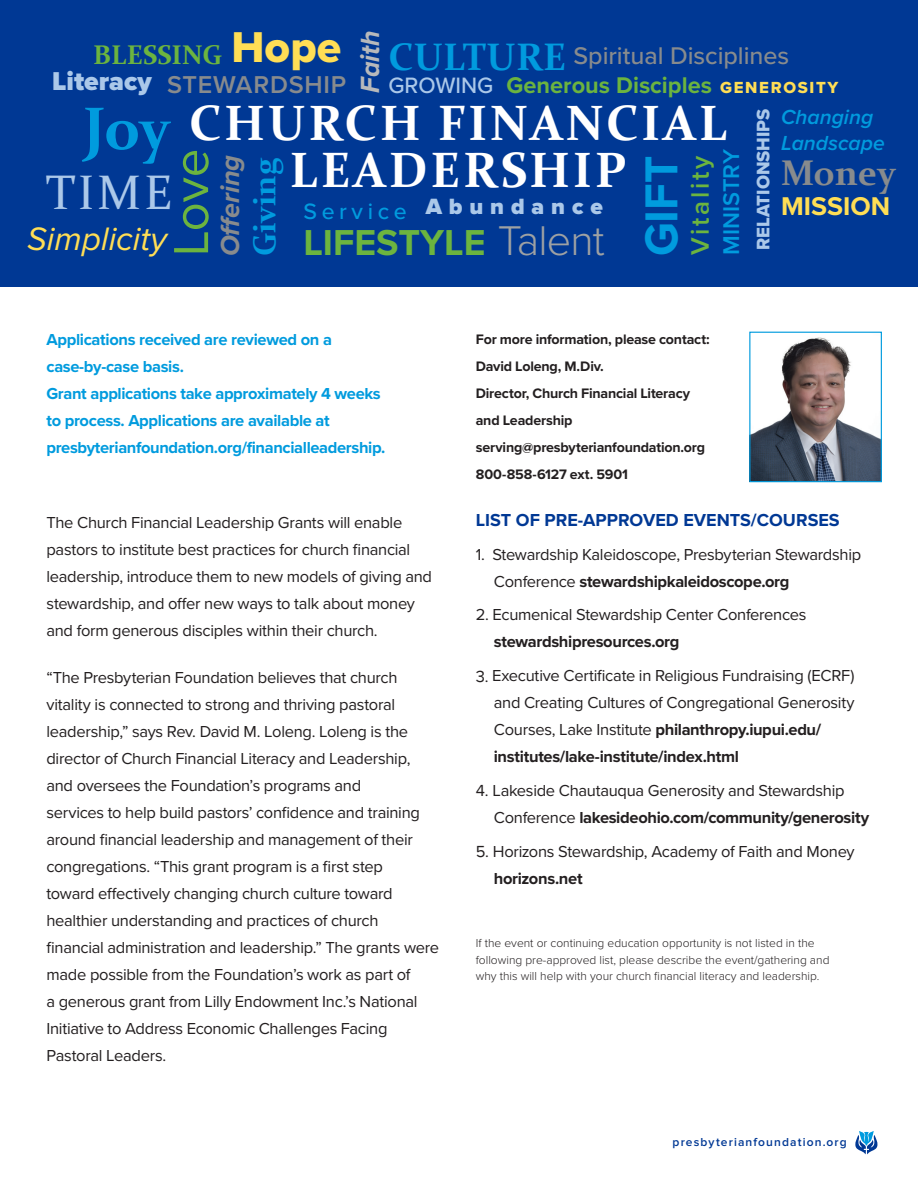
<style>
.page{position:relative;width:918px;height:1188px;background:#fff}
.page>*{position:absolute;margin:0;border:0;box-sizing:border-box;transform-origin:0 0}
.t1{font:700 60.45px "Constantia";color:#009bde}
.t2{font:51px "Proxima Nova";color:#6cb43f}
.t3{font:700 49.65px/47.1px "Constantia";letter-spacing:.05em;color:#fff;text-align:center}
.t4{font:48.45px "Constantia";color:#abc8e9}
.t5{font:700 47.85px "Proxima Nova";color:#009bde}
.t6{font:300 43.05px "Proxima Nova";letter-spacing:-.02em;color:#9ea1a3}
.t7{font:700 38.4px "Constantia";color:#009bde}
.t8{font:700 37.35px "Proxima Nova";color:#6cb43f}
.t9{font:700 35.7px "Constantia";color:#888b8d}
.t10{font:italic 33.75px "Proxima Nova";color:#ffde55}
.t11{font:700 31.8px "Constantia";color:#009bde}
.t12{font:italic 700 27.3px "Proxima Nova";color:#b7b9bb}
.t13{font:italic 700 27.15px "Proxima Nova";color:#888b8d}
.t14{font:700 27px "Constantia";color:#6cb43f}
.t15{font:700 26.55px "Proxima Nova";color:#ffde55}
.t16{font:600 26.25px "Proxima Nova";letter-spacing:.1em;color:#6cb43f}
.t17{font:600 25.2px "Proxima Nova";letter-spacing:.03em;color:#888b8d}
.t18{font:500 25.05px "Proxima Nova";color:#888b8d}
.t19{font:700 23.55px "Proxima Nova";color:#6cb43f}
.t20{font:600 23.55px "Proxima Nova";color:#009bde}
.t21{font:500 23.1px "Proxima Nova";letter-spacing:.2em;color:#009bde}
.t22{font:500 23.1px "Proxima Nova";color:#abc8e9}
.t23{font:900 22.95px "Proxima Nova";letter-spacing:.3em;color:#abc8e9}
.t24{font:italic 600 21.15px/25.3px "Proxima Nova";color:#009bde}
.t25{font:18.75px "Proxima Nova Extrabld";color:#abc8e9}
.t26{font:700 18px "Proxima Nova";color:#003894}
.t27{font:16.65px "Proxima Nova Extrabld";letter-spacing:.1em;color:#ffde55}
.t28{font:16.5px/27px "Proxima Nova";letter-spacing:-.02em;color:#231f20}
.t29{font:700 16.5px/27px "Proxima Nova";letter-spacing:-.02em;color:#009bde}
.t30{font:700 14.25px/27px "Proxima Nova";letter-spacing:-.015em;color:#231f20}
.t31{font:300 12px/16.5px "Proxima Nova";color:#231f20}
.t32{font:600 12px "Proxima Nova";letter-spacing:.095em;color:#003894}
.s1{font-family:"Proxima Nova Extrabld";font-weight:400;font-size:44.7px;color:#ffde55}
.s2{font-weight:900;font-size:26.7px;color:#abc8e9}
.s3{font-weight:700}
</style>
<div class="page">
<img style="left:751px;top:337px;width:129px;height:143px">
<div style="left:749px;top:332px;width:133px;height:150px;border:1px solid #009bde"></div>
<svg style="left:855px;top:1131px;width:23px;height:24px"></svg>
<div style="left:0;top:0;width:918px;height:287px;background:#003894"></div>
<p class="t12" style="left:354px;top:93px;width:64px;rotate:-90deg">Faith</p>
<p class="t14" style="left:93px;top:36px;width:249px">BLESSING <span class="s1">Hope</span></p>
<p class="t7" style="left:389px;top:30px;width:179px">CULTURE</p>
<p class="t19" style="left:507px;top:71px;width:207px">Generous Disciples</p>
<p class="t18" style="left:573px;top:41px;width:217px">Spiritual Disciplines</p>
<p class="t17" style="left:52px;top:70px;width:295px"><span class="s2">Literacy</span> STEWARDSHIP</p>
<p class="t27" style="left:720px;top:77px;width:120px">GENEROSITY</p>
<p class="t22" style="left:389px;top:71px;width:106px">GROWING</p>
<p class="t3" style="left:189px;top:97px;width:540px">CHURCH FINANCIAL<br>LEADERSHIP</p>
<p class="t1" style="left:83px;top:87px;width:89px">Joy</p>
<p class="t20" style="left:717px;top:255px;width:107px;rotate:-90deg">MINISTRY</p>
<p class="t2" style="left:161px;top:256px;width:109px;rotate:-90deg">Love</p>
<p class="t13" style="left:214px;top:256px;width:104px;rotate:-90deg">O ering</p>
<p class="t11" style="left:243px;top:256px;width:100px;rotate:-90deg">Giving</p>
<p class="t5" style="left:633px;top:256px;width:102px;rotate:-90deg">GIFT</p>
<p class="t16" style="left:685px;top:255px;width:100px;rotate:-90deg">Vitality</p>
<p class="t4" style="left:45px;top:159px;width:129px">TIME</p>
<p class="t23" style="left:426px;top:192px;width:179px">Abundance</p>
<p class="t21" style="left:303px;top:198px;width:105px">Service</p>
<p class="t6" style="left:498px;top:215px;width:108px">Talent</p>
<p class="t10" style="left:27px;top:219px;width:141px">Simplicity</p>
<p class="t8" style="left:303px;top:221px;width:184px">LIFESTYLE</p>
<p class="t25" style="left:752px;top:250px;width:143px;rotate:-90deg">RELATIONSHIPS</p>
<p class="t24" style="left:781px;top:105px;width:105px">Changing<br>Landscape</p>
<p class="t9" style="left:781px;top:148px;width:116px">Money</p>
<p class="t15" style="left:781px;top:190px;width:111px">MISSION</p>
<p class="t29" style="left:46px;top:327px;width:341px">Applications received are reviewed on a case-by-case basis.<br>Grant applications take approximately 4 weeks to process. Applications are available at presbyterianfoundation.org/financialleadership.</p>
<p class="t28" style="left:46px;top:509px;width:387px">The Church Financial Leadership Grants will enable pastors to institute best practices for church financial leadership, introduce them to new models of giving and stewardship, and offer new ways to talk about money and form generous disciples within their church.</p>
<p class="t28" style="left:46px;top:664px;width:394px">“The Presbyterian Foundation believes that church vitality is connected to strong and thriving pastoral leadership,” says Rev. David M. Loleng. Loleng is the director of Church Financial Literacy and Leadership, and oversees the Foundation’s programs and<br>services to help build pastors’ confidence and training around financial leadership and management of their congregations. “This grant program is a first step<br>toward effectively changing church culture toward healthier understanding and practices of church financial administration and leadership.” The grants were made possible from the Foundation’s work as part of<br>a generous grant from Lilly Endowment Inc.’s National Initiative to Address Economic Challenges Facing Pastoral Leaders.</p>
<p class="t30" style="left:476px;top:326px;width:235px">For more information, please contact:<br>David Loleng, M.Div.<br>Director, Church Financial Literacy and Leadership serving@presbyterianfoundation.org<br>800-858-6127 ext. 5901</p>
<p class="t26" style="left:476px;top:509px;width:365px">LIST OF PRE-APPROVED EVENTS/COURSES</p>
<p class="t28" style="left:494px;top:541px;width:369px;text-indent:-18px">1. Stewardship Kaleidoscope, Presbyterian Stewardship<br>Conference <span class="s3">stewardshipkaleidoscope.org</span></p>
<p class="t28" style="left:494px;top:602px;width:314px;text-indent:-18px">2. Ecumenical Stewardship Center Conferences <span class="s3">stewardshipresources.org</span></p>
<p class="t28" style="left:494px;top:662px;width:362px;text-indent:-18px">3. Executive Certificate in Religious Fundraising (ECRF) and Creating Cultures of Congregational Generosity Courses, Lake Institute <span class="s3">philanthropy.iupui.edu/ institutes/lake-institute/index.html</span></p>
<p class="t28" style="left:494px;top:776px;width:377px;text-indent:-18px">4. Lakeside Chautauqua Generosity and Stewardship<br>Conference <span class="s3">lakesideohio.com/community/generosity</span></p>
<p class="t28" style="left:494px;top:837px;width:362px;text-indent:-18px">5. Horizons Stewardship, Academy of Faith and Money <span class="s3">horizons.net</span></p>
<p class="t31" style="left:476px;top:935px;width:355px">If the event or continuing education opportunity is not listed in the following pre-approved list, please describe the event/gathering and why this will help with your church financial literacy and leadership.</p>
<p class="t32" style="left:673px;top:1135px;width:176px">presbyterianfoundation.org</p>
</div>
